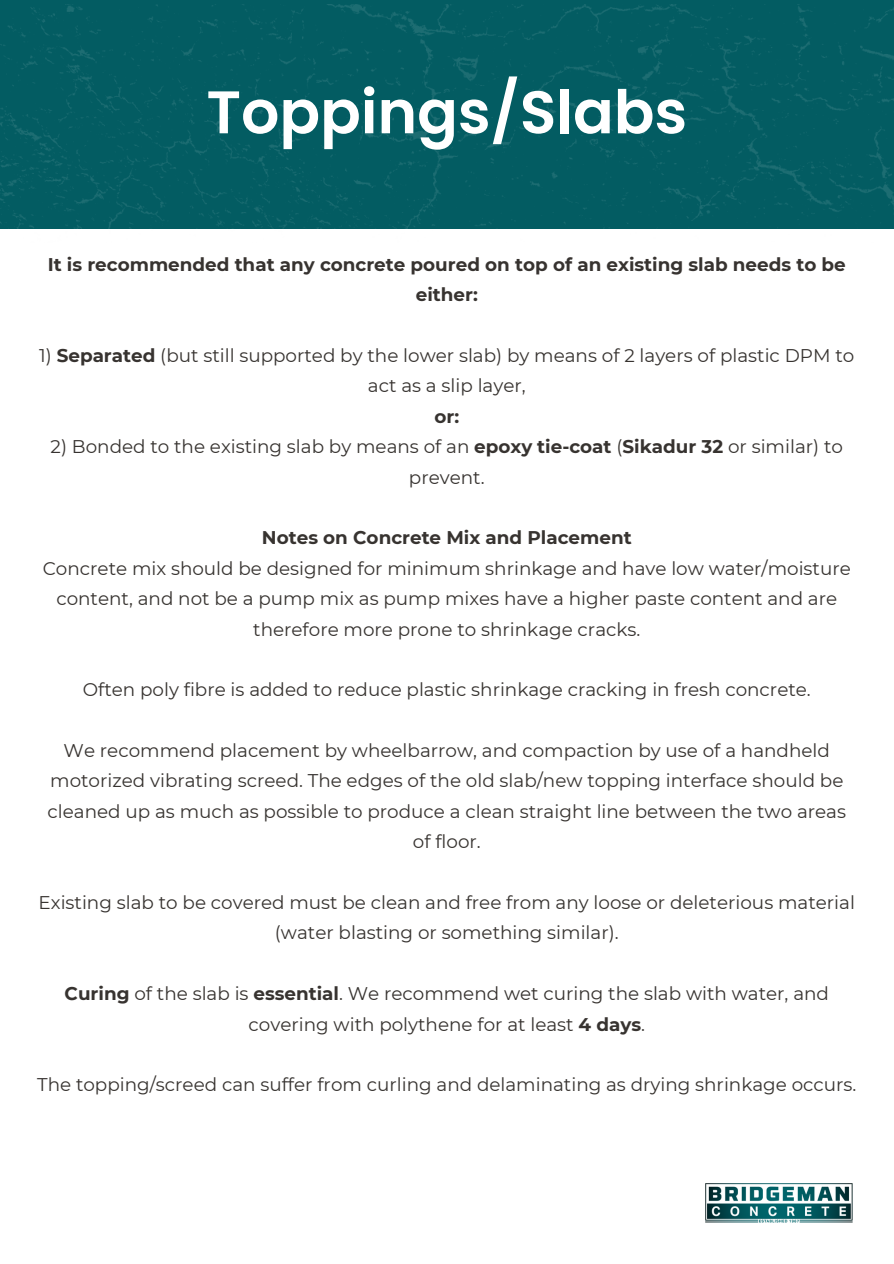
<style>
.page{position:relative;width:894px;height:1264px;background:#fff}
.page>*{position:absolute;margin:0;border:0;box-sizing:border-box;transform-origin:0 0}
.t1{font:600 60px "Poppins";color:#fff}
.t2{font:18.3px/30.3px "Montserrat";color:#373330;text-align:center}
.t3{font:700 18.3px/30.3px "Montserrat";color:#373330;text-align:center}
.s1{font-weight:700}
</style>
<div class="page">
<div style="left:0;top:4px;width:893px;height:225px;background:#035c62"></div>
<img style="left:705px;top:1183px;width:147px;height:39px">
<p class="t1" style="left:206px;top:70px;width:482px">Toppings/Slabs</p>
<h1 class="t3" style="left:48px;top:249px;width:799px">It is recommended that any concrete poured on top of an existing slab needs to be either:</h1>
<h2 class="t2" style="left:39px;top:340px;width:816px">1) <span class="s1">Separated</span> (but still supported by the lower slab) by means of 2 layers of plastic DPM to act as a slip layer,</h2>
<p class="t3" style="left:434px;top:401px;width:26px">or:</p>
<p class="t2" style="left:51px;top:431px;width:793px">2) Bonded to the existing slab by means of an <span class="s1">epoxy tie-coat</span> (<span class="s1">Sikadur 32</span> or similar) to prevent.</p>
<p class="t3" style="left:262px;top:522px;width:371px">Notes on Concrete Mix and Placement</p>
<p class="t2" style="left:43px;top:553px;width:809px">Concrete mix should be designed for minimum shrinkage and have low water/moisture content, and not be a pump mix as pump mixes have a higher paste content and are therefore more prone to shrinkage cracks.</p>
<p class="t2" style="left:83px;top:674px;width:729px">Often poly fibre is added to reduce plastic shrinkage cracking in fresh concrete.</p>
<p class="t2" style="left:48px;top:735px;width:799px">We recommend placement by wheelbarrow, and compaction by use of a handheld motorized vibrating screed. The edges of the old slab/new topping interface should be cleaned up as much as possible to produce a clean straight line between the two areas of floor.</p>
<p class="t2" style="left:39px;top:887px;width:817px">Existing slab to be covered must be clean and free from any loose or deleterious material (water blasting or something similar).</p>
<p class="t2" style="left:65px;top:978px;width:765px"><span class="s1">Curing</span> of the slab is <span class="s1">essential</span>. We recommend wet curing the slab with water, and covering with polythene for at least <span class="s1">4 days</span>.</p>
<p class="t2" style="left:37px;top:1069px;width:820px">The topping/screed can suffer from curling and delaminating as drying shrinkage occurs.</p>
</div>
